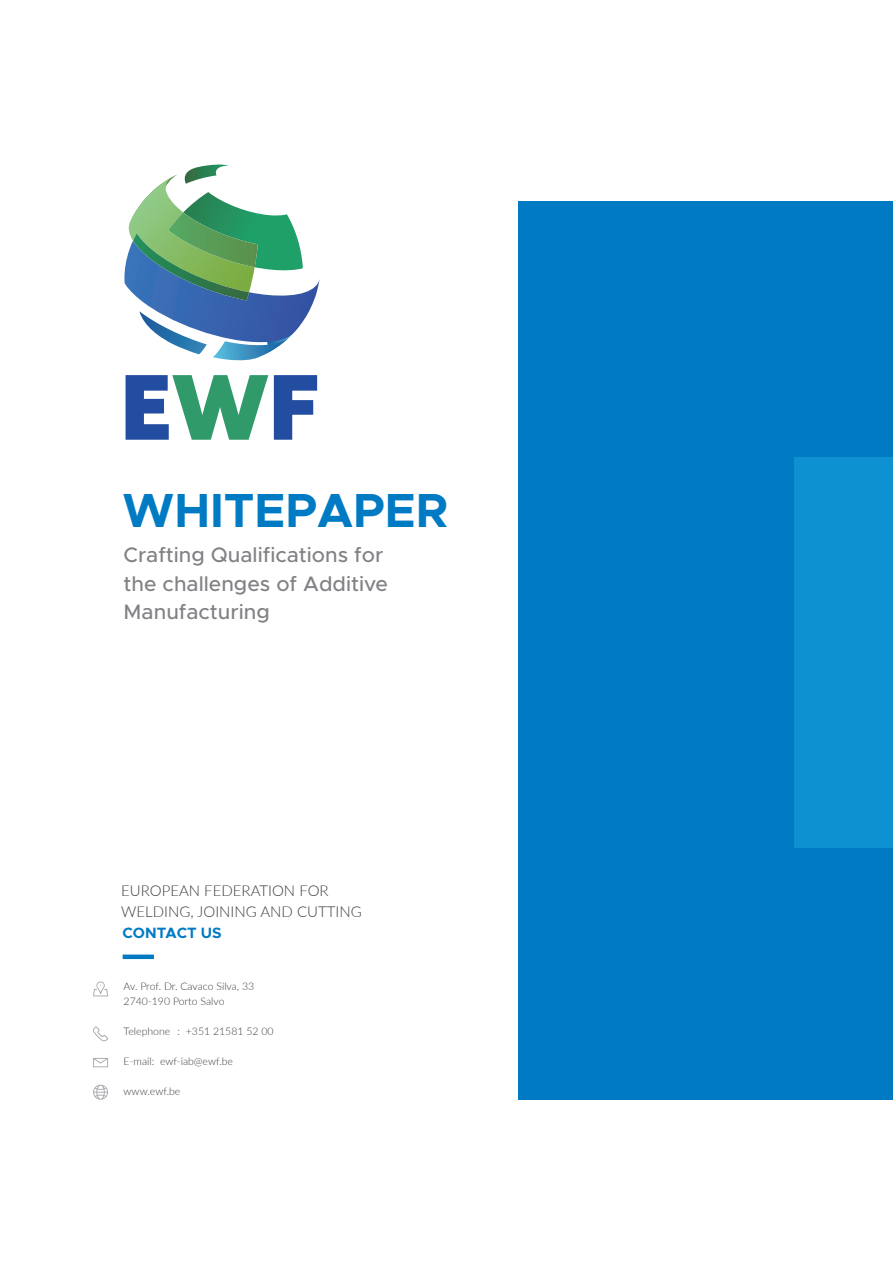
<style>
.page{position:relative;width:893px;height:1263px;background:#fff}
.page>*{position:absolute;margin:0;border:0;box-sizing:border-box;transform-origin:0 0}
.Headline_01{font:700 48px "Metropolis";color:#007bc3}
.Body_Text_Style{font:500 21px/28.5px "Metropolis";color:#808285}
.Body_Text_Style-2{font:300 15px/21px "Lato";color:#3e3e3f}
.Headline_01-2{font:700 15px "Metropolis";color:#007bc3}
.Body_Text_Style-3{font:300 10.5px "Lato";color:#3e3e3f}
</style>
<div class="page">
<div style="left:519px;top:201px;width:374px;height:898px;background:#007bc3"></div>
<div style="left:794px;top:457px;width:99px;height:390px;background:#0d91d1"></div>
<svg style="left:93px;top:1058px;width:15px;height:9px"></svg>
<svg style="left:93px;top:1026px;width:15px;height:16px"></svg>
<svg style="left:93px;top:981px;width:15px;height:15px"></svg>
<svg style="left:93px;top:1085px;width:15px;height:15px"></svg>
<div style="left:123px;top:954px;width:31px;height:5px;background:#007bc3"></div>
<svg style="left:126px;top:375px;width:142px;height:65px"></svg>
<svg style="left:274px;top:375px;width:43px;height:65px"></svg>
<svg style="left:124px;top:165px;width:196px;height:196px"></svg>
<p class="Headline_01" style="left:123px;top:480px;width:327px">WHITEPAPER</p>
<p class="Body_Text_Style" style="left:124px;top:541px;width:266px">Crafting Qualifications for the challenges of Additive<br>Manufacturing</p>
<p class="Body_Text_Style-2" style="left:121px;top:879px;width:242px">EUROPEAN FEDERATION FOR<br>WELDING, JOINING AND CUTTING</p>
<p class="Headline_01-2" style="left:123px;top:923px;width:101px">CONTACT US</p>
<p class="Body_Text_Style-3" style="left:124px;top:979px;width:132px">Av. Prof. Dr. Cavaco Silva, 33</p>
<p class="Body_Text_Style-3" style="left:124px;top:994px;width:102px">2740-190 Porto Salvo</p>
<p class="Body_Text_Style-3" style="left:124px;top:1024px;width:151px">Telephone : +351 21581 52 00</p>
<p class="Body_Text_Style-3" style="left:124px;top:1054px;width:111px">E-mail: ewf-iab@ewf.be</p>
<p class="Body_Text_Style-3" style="left:124px;top:1084px;width:58px">www.ewf.be</p>
</div>
